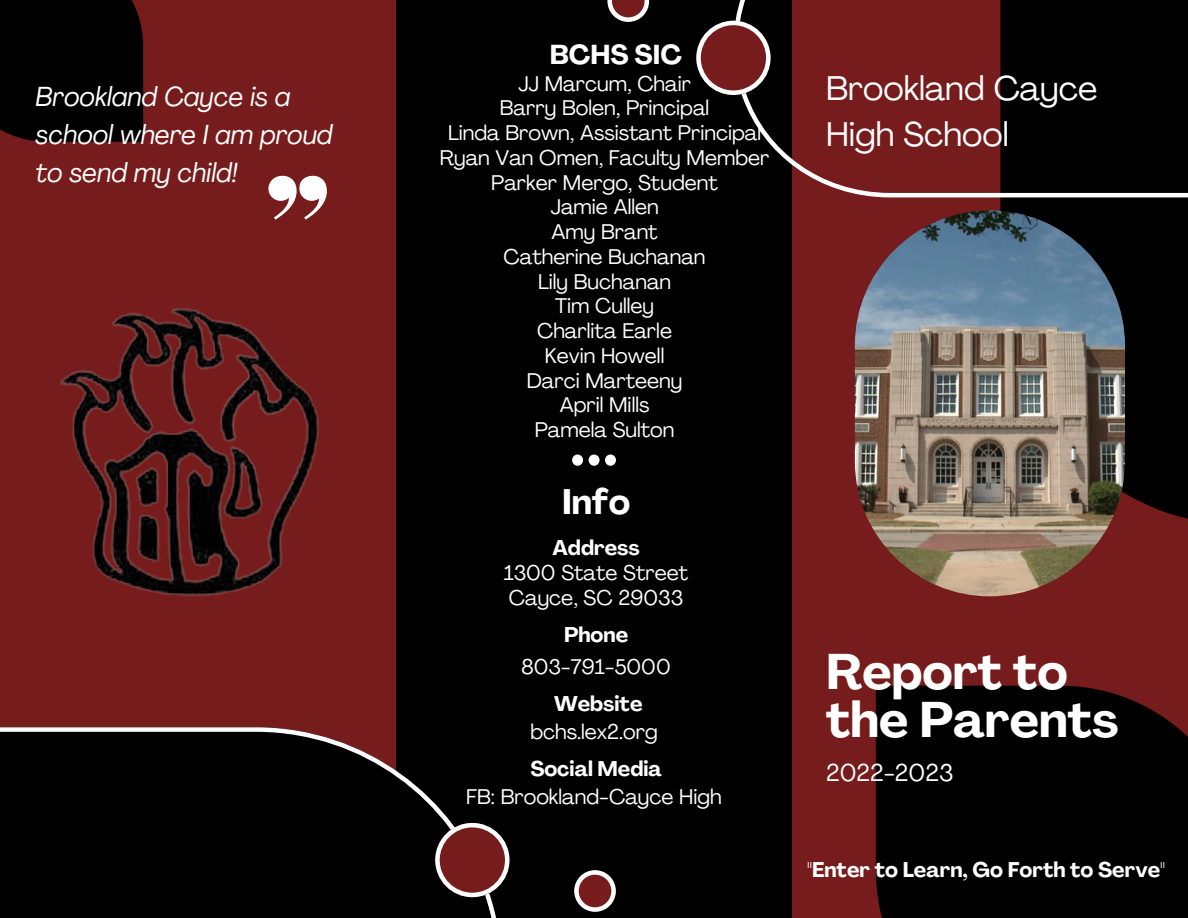
<style>
.page{position:relative;width:1188px;height:918px;background:#761c1c}
.page>*{position:absolute;margin:0;border:0;box-sizing:border-box;transform-origin:0 0}
.t1{font:700 49.35px/48.3px "Agrandir";color:#fff}
.t2{font:700 34.95px "Agrandir";color:#fff}
.t3{font:33.75px/45.9px "Agrandir";color:#fff}
.t4{font:italic 27.15px/38.1px "Agrandir";color:#fff}
.t5{font:700 27px "Agrandir";color:#fff}
.t6{font:24px "Agrandir";color:#fff}
.t7{font:21px/24.8px "Agrandir";color:#fff;text-align:center}
.t8{font:700 21px "Agrandir";color:#fff}
</style>
<div class="page">
<svg style="left:268px;top:176px;width:59px;height:43px"></svg>
<div style="left:396px;top:0;width:396px;height:918px;background:#000"></div>
<div style="left:0;top:727px;width:496px;height:191px;background:#000"></div>
<div style="left:1000px;top:0;width:188px;height:525px;background:#000"></div>
<svg style="left:733px;top:0;width:455px;height:197px"></svg>
<img style="left:855px;top:210px;width:270px;height:386px;border-radius:135px">
<div style="left:876px;top:686px;width:312px;height:232px;background:#000"></div>
<svg style="left:572px;top:455px;width:44px;height:11px"></svg>
<div style="left:0;top:0;width:143px;height:142px;background:#000"></div>
<svg style="left:435px;top:823px;width:74px;height:74px"></svg>
<svg style="left:696px;top:21px;width:75px;height:74px"></svg>
<svg style="left:607px;top:0;width:42px;height:22px"></svg>
<svg style="left:574px;top:870px;width:42px;height:42px"></svg>
<img style="left:60px;top:308px;width:259px;height:288px">
<p class="t4" style="left:36px;top:80px;width:298px">Brookland Cayce is a school where I am proud to send my child!</p>
<p class="t5" style="left:550px;top:44px;width:134px">BCHS SIC</p>
<p class="t7" style="left:440px;top:73px;width:331px">JJ Marcum, Chair<br>Barry Bolen, Principal<br>Linda Brown, Assistant Principal<br>Ryan Van Omen, Faculty Member<br>Parker Mergo, Student<br>Jamie Allen<br>Amy Brant<br>Catherine Buchanan<br>Lily Buchanan<br>Tim Culley<br>Charlita Earle<br>Kevin Howell<br>Darci Marteeny<br>April Mills<br>Pamela Sulton</p>
<h2 class="t2" style="left:562px;top:488px;width:70px">Info</h2>
<p class="t8" style="left:553px;top:540px;width:89px">Address</p>
<p class="t7" style="left:504px;top:563px;width:186px;text-align:left">1300 State Street<br>Cayce, SC 29033</p>
<p class="t8" style="left:564px;top:626px;width:66px">Phone</p>
<p class="t7" style="left:522px;top:656px;width:151px">803-791-5000</p>
<p class="t8" style="left:554px;top:695px;width:90px">Website</p>
<p class="t7" style="left:530px;top:721px;width:129px">bchs.lex2.org</p>
<p class="t8" style="left:530px;top:760px;width:133px">Social Media</p>
<p class="t7" style="left:466px;top:786px;width:257px">FB: Brookland-Cayce High</p>
<h3 class="t3" style="left:826px;top:68px;width:273px">Brookland Cayce<br>High School</h3>
<h1 class="t1" style="left:826px;top:653px;width:294px">Report to the Parents</h1>
<p class="t6" style="left:826px;top:763px;width:129px">2022-2023</p>
<p class="t8" style="left:807px;top:861px;width:360px">"Enter to Learn, Go Forth to Serve"</p>
</div>
